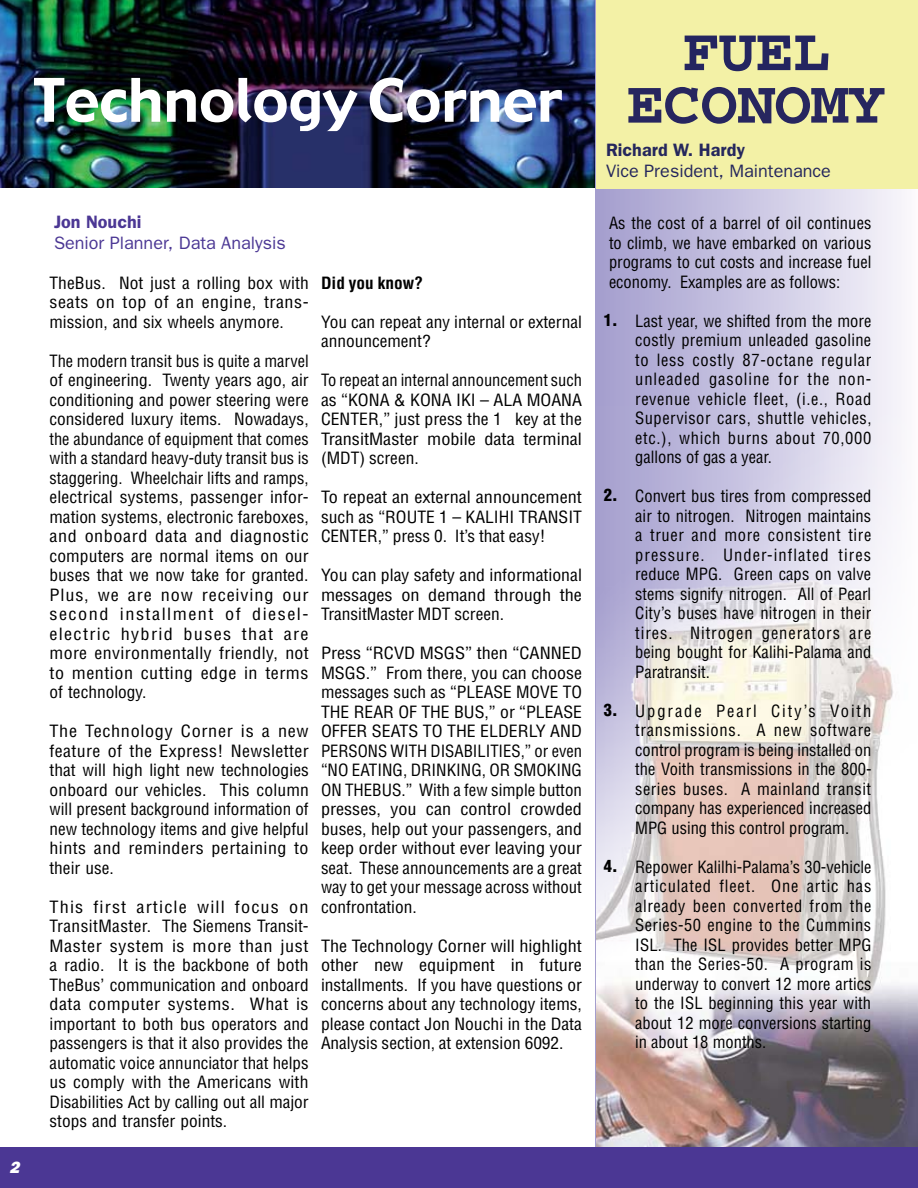
<style>
.page{position:relative;width:918px;height:1188px;background:#fff}
.page>*{position:absolute;margin:0;border:0;box-sizing:border-box;transform-origin:0 0}
.t1{font:700 61.5px "Hawn Cour";color:#27265f}
.t2{font:700 61.5px "Hawn Cour";color:#242560}
.t3{font:58.5px "Gadget";color:#fff}
.t4{font:18px "Franklin Gothic";color:#4b3794}
.t5{font:18px "Franklin Gothic";color:#25275d}
.t6{font:600 18px "Franklin Gothic";color:#25275d}
.t7{font:600 18px "Franklin Gothic";color:#4b3794}
.t8{font:condensed 16.5px/19.5px "Helvetica";color:#000;text-align:justify}
.t9{font:condensed 16.5px/19.5px "Helvetica";color:#000;text-align:justify;scale:1.1 1}
.t10{font:condensed 16.5px/19.5px "Helvetica";color:#000;text-align:justify;scale:1.06 1}
.t11{font:condensed 16.5px/19.5px "Helvetica";color:#000;text-align:justify;scale:1.07 1}
.t12{font:condensed 16.5px/19.5px "Helvetica";color:#000;scale:1.05 1}
.t13{font:700 condensed 16.5px "Helvetica";color:#000;scale:1.05 1}
.t14{font:900 condensed 16.5px "Helvetica";color:#000}
.t15{font:italic 800 16.5px "Franklin Gothic";color:#fff}
</style>
<div class="page">
<img style="left:0;top:0;width:596px;height:187px">
<div style="left:596px;top:0;width:322px;height:1188px;background:linear-gradient(to right,#a29ccd,#f8f7fc)"></div>
<img style="left:596px;top:407px;width:322px;height:741px">
<div style="left:596px;top:0;width:322px;height:189px;background:#f3f1a6"></div>
<div style="left:0;top:1148px;width:918px;height:40px;background:#4b3794"></div>
<h2 class="t3" style="left:34px;top:63px;width:530px">Technology Corner</h2>
<p class="t15" style="left:9px;top:1157px;width:11px">2</p>
<p class="t7" style="left:54px;top:211px;width:89px">Jon Nouchi</p>
<p class="t4" style="left:54px;top:232px;width:233px">Senior Planner, Data Analysis</p>
<p class="t10" style="left:50px;top:273px;width:246px">TheBus. Not just a rolling box with seats on top of an engine, trans&shy;mission, and six wheels anymore.</p>
<p class="t8" style="left:50px;top:351px;width:261px">The modern transit bus is quite a marvel of engineering. Twenty years ago, air conditioning and power steering were considered luxury items. Nowadays, the abundance of equipment that comes with a standard heavy-duty transit bus is staggering. Wheelchair lifts and ramps, electrical systems, passenger infor&shy;mation systems, electronic fareboxes, and onboard data and diagnostic computers are normal items on our buses that we now take for granted.<br>Plus, we are now receiving our second installment of diesel&shy;electric hybrid buses that are more environmentally friendly, not to mention cutting edge in terms of technology.</p>
<p class="t9" style="left:50px;top:721px;width:237px">The Technology Corner is a new feature of the Express! Newsletter that will high light new technologies onboard our vehicles. This column will present background information of new technology items and give helpful hints and reminders pertaining to their use.</p>
<p class="t9" style="left:50px;top:897px;width:237px">This first article will focus on TransitMaster. The Siemens Transit-Master system is more than just a radio. It is the backbone of both TheBus’ communication and onboard data computer systems. What is important to both bus operators and passengers is that it also provides the automatic voice annunciator that helps us comply with the Americans with Disabilities Act by calling out all major stops and transfer points.</p>
<p class="t13" style="left:321px;top:273px;width:99px">Did you know?</p>
<p class="t12" style="left:321px;top:312px;width:250px">You can repeat any internal or external announcement?</p>
<p class="t8" style="left:321px;top:370px;width:263px">To repeat an internal announcement such as “KONA &amp; KONA IKI – ALA MOANA CENTER,” just press the 1 key at the TransitMaster mobile data terminal (MDT) screen.</p>
<p class="t9" style="left:321px;top:487px;width:239px">To repeat an external announcement such as “ROUTE 1 – KALIHI TRANSIT CENTER,” press 0. It’s that easy!</p>
<p class="t11" style="left:321px;top:565px;width:245px">You can play safety and informational messages on demand through the TransitMaster MDT screen.</p>
<p class="t9" style="left:321px;top:643px;width:239px">Press “RCVD MSGS” then “CANNED MSGS.” From there, you can choose messages such as “PLEASE MOVE TO THE REAR OF THE BUS,” or “PLEASE OFFER SEATS TO THE ELDERLY AND PERSONS WITH DISABILITIES,” or even “NO EATING, DRINKING, OR SMOKING ON THEBUS.” With a few simple button presses, you can control crowded buses, help out your passengers, and keep order without ever leaving your seat. These announcements are a great way to get your message across without confrontation.</p>
<p class="t9" style="left:321px;top:936px;width:239px">The Technology Corner will highlight other new equipment in future installments. If you have questions or concerns about any technology items, please contact Jon Nouchi in the Data Analysis section, at extension 6092.</p>
<h1 class="t2" style="left:682px;top:21px;width:149px">FUEL</h1>
<h1 class="t1" style="left:627px;top:73px;width:260px">ECONOMY</h1>
<p class="t6" style="left:606px;top:139px;width:141px">Richard W. Hardy</p>
<p class="t5" style="left:606px;top:160px;width:226px">Vice President, Maintenance</p>
<p class="t8" style="left:609px;top:213px;width:264px">As the cost of a barrel of oil continues to climb, we have embarked on various programs to cut costs and increase fuel economy. Examples are as follows:</p>
<p class="t8" style="left:635px;top:311px;width:238px">Last year, we shifted from the more costly premium unleaded gasoline to less costly 87-octane regular unleaded gasoline for the non&shy;revenue vehicle fleet, (i.e., Road Supervisor cars, shuttle vehicles, etc.), which burns about 70,000 gallons of gas a year.</p>
<p class="t8" style="left:635px;top:486px;width:238px">Convert bus tires from compressed air to nitrogen. Nitrogen maintains a truer and more consistent tire pressure. Under-inflated tires reduce MPG. Green caps on valve stems signify nitrogen. All of Pearl City’s buses have nitrogen in their tires. Nitrogen generators are being bought for Kalihi-Palama and Paratransit.</p>
<p class="t8" style="left:635px;top:701px;width:238px">Upgrade Pearl City’s Voith transmissions. A new software control program is being installed on the Voith transmissions in the 800- series buses. A mainland transit company has experienced increased MPG using this control program.</p>
<p class="t8" style="left:635px;top:857px;width:238px">Repower Kalilhi-Palama’s 30-vehicle articulated fleet. One artic has already been converted from the Series-50 engine to the Cummins ISL. The ISL provides better MPG than the Series-50. A program is underway to convert 12 more artics to the ISL beginning this year with about 12 more conversions starting in about 18 months.</p>
<p class="t14" style="left:604px;top:310px;width:15px">1.</p>
<p class="t14" style="left:604px;top:485px;width:15px">2.</p>
<p class="t14" style="left:604px;top:700px;width:15px">3.</p>
<p class="t14" style="left:604px;top:856px;width:15px">4.</p>
</div>
